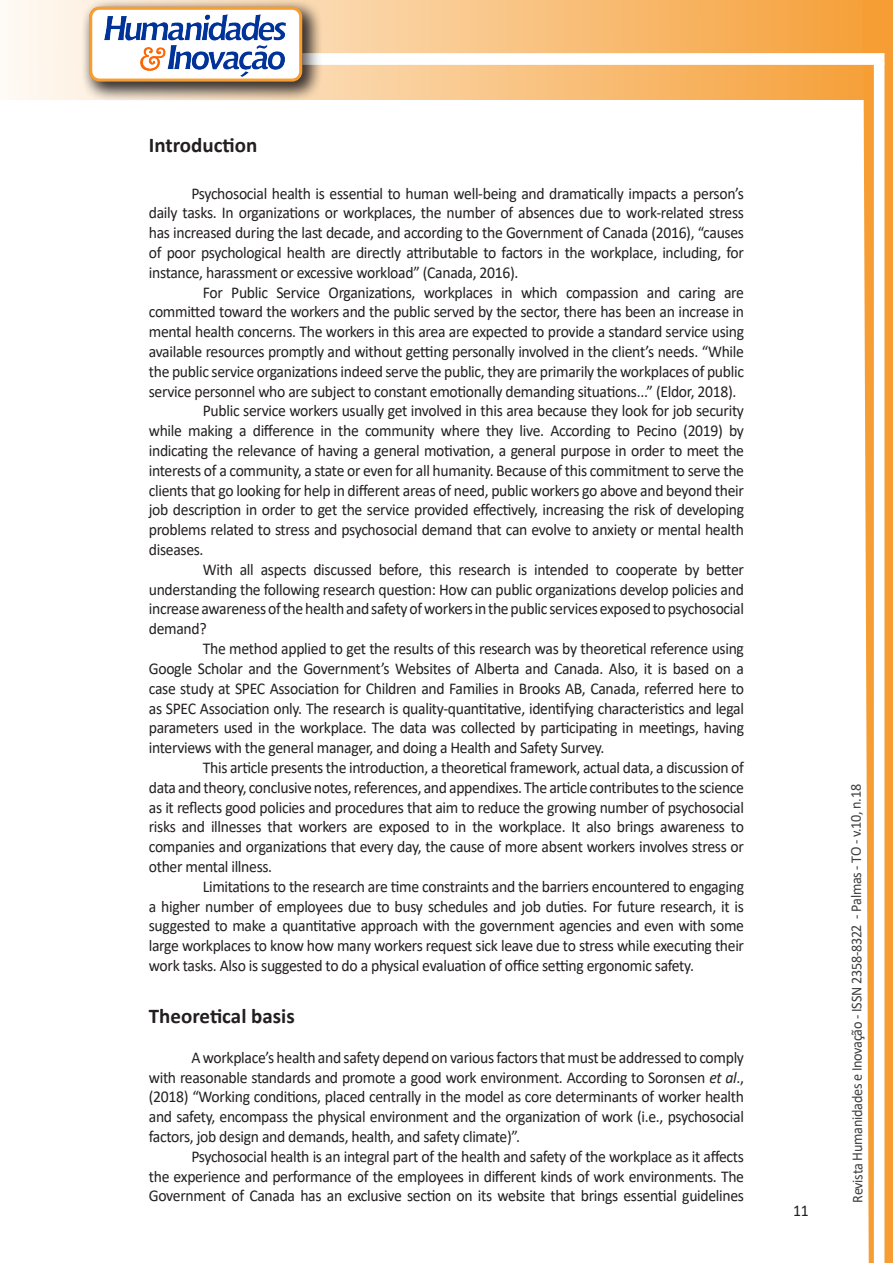
<style>
.page{position:relative;width:893px;height:1263px;background:#fff}
.page>*{position:absolute;margin:0;border:0;box-sizing:border-box;transform-origin:0 0}
.Titulo_2{font:700 21px "Calibri";color:#231f20}
.texto{font:16.5px/19.8px "Calibri";letter-spacing:-.02em;color:#231f20;text-align:justify;scale:.95 1}
.t1{font:15px "Calibri";letter-spacing:-.025em;color:#3e3e3f;scale:.95 1}
.s1{font-style:italic}
</style>
<div class="page">
<svg style="left:5px;top:0;width:858px;height:100px;background:#f9c484"></svg>
<div style="left:302px;top:53px;width:582px;height:12px;background:#fff;border:2px solid #fff"></div>
<svg style="left:863px;top:0;width:30px;height:1263px"></svg>
<div style="left:81px;top:0;width:241px;height:102px;background:#231f20;opacity:.75"></div>
<div style="left:91px;top:8px;width:210px;height:72px;background:#fff;border-radius:9px"></div>
<img style="left:104px;top:14px;width:181px;height:62px">
<div style="left:89px;top:7px;width:213px;height:75px;border:3px solid #f69e34;border-radius:9px"></div>
<p class="Titulo_2" style="left:149px;top:130px;width:110px">Introduction</p>
<p class="texto" style="left:149px;top:183px;width:628px;text-indent:43px">Psychosocial health is essential to human well-being and dramatically impacts a person’s daily tasks. In organizations or workplaces, the number of absences due to work-related stress has increased during the last decade, and according to the Government of Canada (2016), “causes of poor psychological health are directly attributable to factors in the workplace, including, for instance, harassment or excessive workload” (Canada, 2016).</p>
<p class="texto" style="left:149px;top:282px;width:628px;text-indent:54px">For Public Service Organizations, workplaces in which compassion and caring are committed toward the workers and the public served by the sector, there has been an increase in mental health concerns. The workers in this area are expected to provide a standard service using available resources promptly and without getting personally involved in the client’s needs. “While the public service organizations indeed serve the public, they are primarily the workplaces of public service personnel who are subject to constant emotionally demanding situations...” (Eldor, 2018).</p>
<p class="texto" style="left:149px;top:401px;width:628px;text-indent:54px">Public service workers usually get involved in this area because they look for job security while making a difference in the community where they live. According to Pecino (2019) by indicating the relevance of having a general motivation, a general purpose in order to meet the interests of a community, a state or even for all humanity. Because of this commitment to serve the clients that go looking for help in different areas of need, public workers go above and beyond their job description in order to get the service provided effectively, increasing the risk of developing problems related to stress and psychosocial demand that can evolve to anxiety or mental health diseases.</p>
<p class="texto" style="left:149px;top:559px;width:628px;text-indent:54px">With all aspects discussed before, this research is intended to cooperate by better understanding the following research question: How can public organizations develop policies and increase awareness of the health and safety of workers in the public services exposed to psychosocial demand?</p>
<p class="texto" style="left:149px;top:638px;width:628px;text-indent:54px">The method applied to get the results of this research was by theoretical reference using Google Scholar and the Government’s Websites of Alberta and Canada. Also, it is based on a case study at SPEC Association for Children and Families in Brooks AB, Canada, referred here to as SPEC Association only. The research is quality-quantitative, identifying characteristics and legal parameters used in the workplace. The data was collected by participating in meetings, having interviews with the general manager, and doing a Health and Safety Survey.</p>
<p class="texto" style="left:149px;top:757px;width:628px;text-indent:54px">This article presents the introduction, a theoretical framework, actual data, a discussion of data and theory, conclusive notes, references, and appendixes. The article contributes to the science as it reflects good policies and procedures that aim to reduce the growing number of psychosocial risks and illnesses that workers are exposed to in the workplace. It also brings awareness to companies and organizations that every day, the cause of more absent workers involves stress or other mental illness.</p>
<p class="texto" style="left:149px;top:876px;width:628px;text-indent:54px">Limitations to the research are time constraints and the barriers encountered to engaging a higher number of employees due to busy schedules and job duties. For future research, it is suggested to make a quantitative approach with the government agencies and even with some large workplaces to know how many workers request sick leave due to stress while executing their work tasks. Also is suggested to do a physical evaluation of office setting ergonomic safety.</p>
<p class="Titulo_2" style="left:149px;top:1001px;width:148px">Theoretical basis</p>
<p class="texto" style="left:149px;top:1047px;width:628px;text-indent:43px">A workplace’s health and safety depend on various factors that must be addressed to comply with reasonable standards and promote a good work environment. According to Soronsen <span class="s1">et al</span>., (2018) “Working conditions, placed centrally in the model as core determinants of worker health and safety, encompass the physical environment and the organization of work (i.e., psychosocial factors, job design and demands, health, and safety climate)”.</p>
<p class="texto" style="left:149px;top:1146px;width:628px;text-indent:43px">Psychosocial health is an integral part of the health and safety of the workplace as it affects the experience and performance of the employees in different kinds of work environments. The Government of Canada has an exclusive section on its website that brings essential guidelines</p>
<p class="texto" style="left:793px;top:1200px;width:18px">11</p>
<p class="t1" style="left:846px;top:1203px;width:442px;rotate:-90deg">Revista Humanidades e Inovação - ISSN 2358-8322 - Palmas - TO - v.10, n.18</p>
</div>
